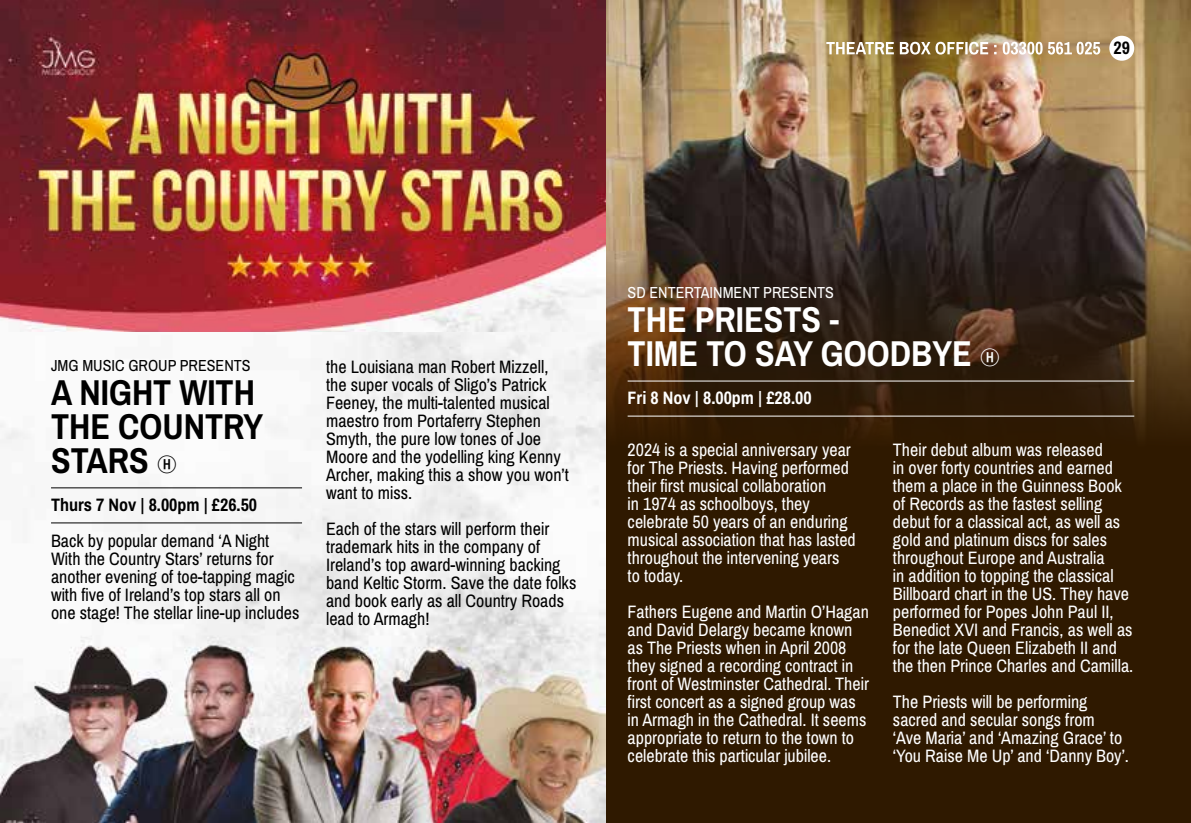
<style>
.page{position:relative;width:1191px;height:823px;background:#fff}
.page>*{position:absolute;margin:0;border:0;box-sizing:border-box;transform-origin:0 0}
.t1{font:700 36px/34px "Archivo Narrow";color:#fff}
.t2{font:700 36px/34px "Archivo Narrow";color:#000}
.t3{font:18px/18px "Archivo Narrow";color:#fff}
.t4{font:18px/18px "Archivo Narrow";color:#000}
.t5{font:700 18px "Archivo Narrow";color:#000}
.t6{font:700 18px "Archivo Narrow";color:#fff}
.t7{font:16px "Archivo Narrow";color:#fff}
.t8{font:16px "Archivo Narrow";color:#000}
.s1{font-family:"Combi Numerals Pro";font-weight:400;font-size:24px}
</style>
<div class="page">
<div style="left:605px;top:0;width:586px;height:822px;background:#2f1900"></div>
<img style="left:605px;top:0;width:586px;height:466px">
<div style="left:1109px;top:36px;width:25px;height:25px;background:#fff;border-radius:50%"></div>
<svg style="left:826px;top:42px;width:274px;height:13px;background:#c6b396"></svg>
<img style="left:0;top:331px;width:605px;height:491px">
<hr style="left:51px;top:487px;width:251px;height:1px;background:#000">
<hr style="left:51px;top:522px;width:251px;height:1px;background:#000">
<img style="left:0;top:0;width:605px;height:331px">
<hr style="left:627px;top:380px;width:507px;height:1px;background:#fff">
<hr style="left:627px;top:415px;width:507px;height:1px;background:#fff">
<p class="t5" style="left:1113px;top:36px;width:18px">29</p>
<p class="t8" style="left:51px;top:355px;width:201px">JMG MUSIC GROUP PRESENTS</p>
<h1 class="t2" style="left:51px;top:375px;width:214px">A NIGHT WITH<br>THE COUNTRY<br>STARS <span class="s1">H</span></h1>
<p class="t5" style="left:51px;top:493px;width:208px">Thurs 7 Nov | 8.00pm | £26.50</p>
<p class="t4" style="left:51px;top:532px;width:250px">Back by popular demand ‘A Night With the Country Stars’ returns for another evening of toe-tapping magic with five of Ireland’s top stars all on one stage! The stellar line-up includes</p>
<p class="t4" style="left:326px;top:357px;width:244px">the Louisiana man Robert Mizzell, the super vocals of Sligo’s Patrick<br>Feeney, the multi-talented musical maestro from Portaferry Stephen<br>Smyth, the pure low tones of Joe<br>Moore and the yodelling king Kenny<br>Archer, making this a show you won’t want to miss.</p>
<p class="t4" style="left:326px;top:519px;width:252px">Each of the stars will perform their trademark hits in the company of<br>Ireland’s top award-winning backing band Keltic Storm. Save the date folks and book early as all Country Roads lead to Armagh!</p>
<p class="t7" style="left:627px;top:283px;width:208px">SD ENTERTAINMENT PRESENTS</p>
<h1 class="t1" style="left:627px;top:302px;width:373px">THE PRIESTS -<br>TIME TO SAY GOODBYE <span class="s1">H</span></h1>
<p class="t6" style="left:627px;top:387px;width:185px">Fri 8 Nov | 8.00pm | £28.00</p>
<p class="t3" style="left:627px;top:440px;width:230px">2024 is a special anniversary year for The Priests. Having performed their first musical collaboration<br>in 1974 as schoolboys, they celebrate 50 years of an enduring musical association that has lasted throughout the intervening years to today.</p>
<p class="t3" style="left:627px;top:602px;width:243px">Fathers Eugene and Martin O’Hagan and David Delargy became known as The Priests when in April 2008 they signed a recording contract in front of Westminster Cathedral. Their first concert as a signed group was in Armagh in the Cathedral. It seems appropriate to return to the town to celebrate this particular jubilee.</p>
<p class="t3" style="left:893px;top:440px;width:242px">Their debut album was released<br>in over forty countries and earned them a place in the Guinness Book of Records as the fastest selling debut for a classical act, as well as gold and platinum discs for sales throughout Europe and Australia<br>in addition to topping the classical Billboard chart in the US. They have performed for Popes John Paul II, Benedict XVI and Francis, as well as for the late Queen Elizabeth II and the then Prince Charles and Camilla.</p>
<p class="t3" style="left:893px;top:692px;width:238px">The Priests will be performing sacred and secular songs from<br>‘Ave Maria’ and ‘Amazing Grace’ to ‘You Raise Me Up’ and ‘Danny Boy’.</p>
</div>
